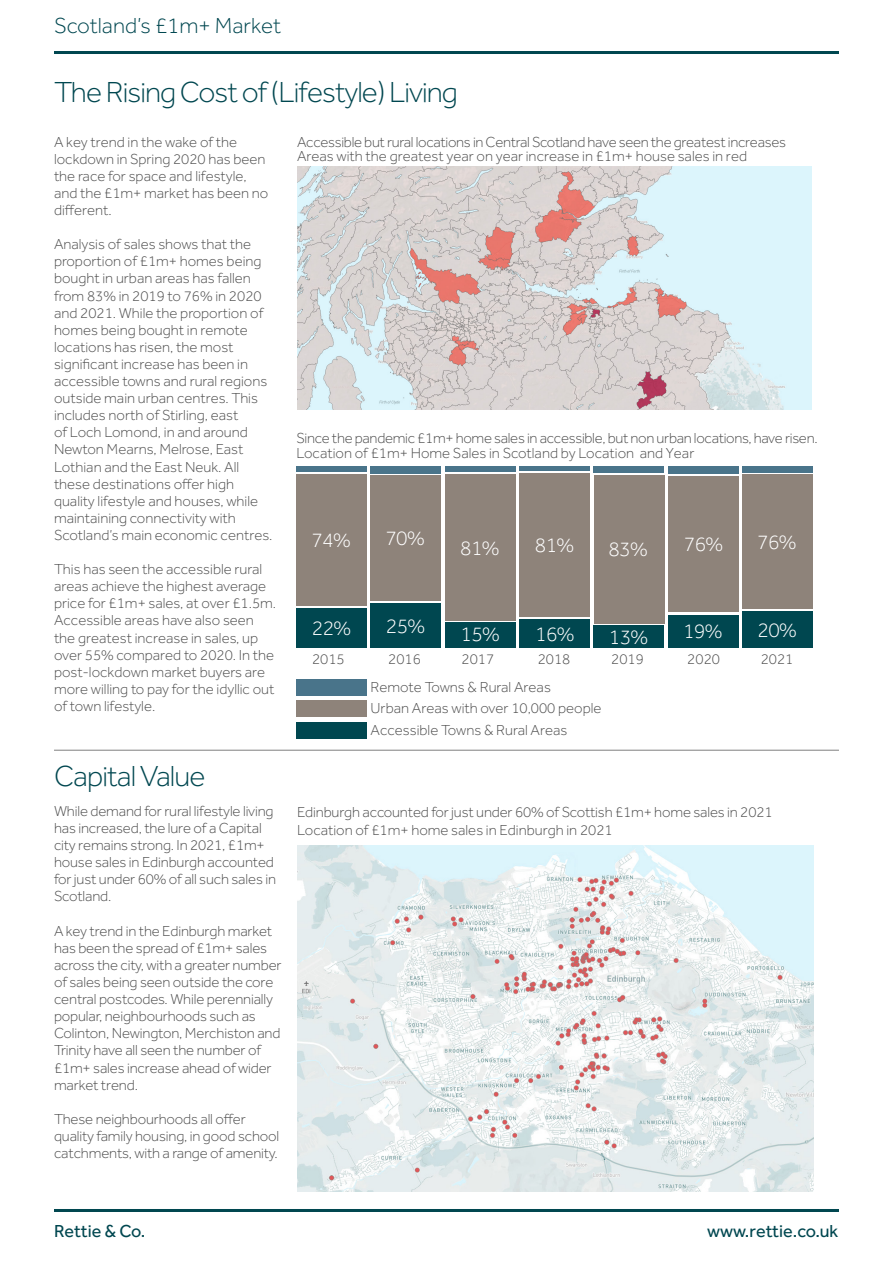
<style>
.page{position:relative;width:893px;height:1263px;background:#fff}
.page>*{position:absolute;margin:0;border:0;box-sizing:border-box;transform-origin:0 0}
.t1{font:300 30px "Effra";letter-spacing:-.03em;color:#004750}
.t2{font:300 22.5px "Effra";color:#004750}
.t3{font:300 21px "Effra";letter-spacing:-.03em;color:#fff}
.t4{font:18px "Effra";color:#004750}
.t5{font:300 15px/17.1px "Effra";color:#4d4d4d}
.t6{font:300 15px "Effra";letter-spacing:-.02em;color:#4d4d4d}
</style>
<div class="page">
<hr style="left:54px;top:51px;width:785px;height:3px;background:#004750">
<hr style="left:54px;top:1209px;width:785px;height:3px;background:#004750">
<img style="left:297px;top:845px;width:517px;height:346px">
<div style="left:296px;top:609px;width:71px;height:39px;background:#004750"></div>
<div style="left:370px;top:603px;width:71px;height:45px;background:#004750"></div>
<div style="left:445px;top:623px;width:70px;height:25px;background:#004750"></div>
<div style="left:519px;top:619px;width:71px;height:29px;background:#004750"></div>
<div style="left:593px;top:625px;width:71px;height:23px;background:#004750"></div>
<div style="left:668px;top:615px;width:70px;height:33px;background:#004750"></div>
<div style="left:742px;top:612px;width:70px;height:36px;background:#004750"></div>
<div style="left:296px;top:475px;width:71px;height:131px;background:#8e837a"></div>
<div style="left:371px;top:475px;width:70px;height:125px;background:#8e837a"></div>
<div style="left:445px;top:475px;width:71px;height:146px;background:#8e837a"></div>
<div style="left:519px;top:473px;width:71px;height:143px;background:#8e837a"></div>
<div style="left:594px;top:475px;width:70px;height:148px;background:#8e837a"></div>
<div style="left:668px;top:476px;width:71px;height:136px;background:#8e837a"></div>
<div style="left:742px;top:475px;width:71px;height:134px;background:#8e837a"></div>
<div style="left:742px;top:466px;width:71px;height:6px;background:#49748a"></div>
<div style="left:668px;top:466px;width:70px;height:7px;background:#49748a"></div>
<div style="left:593px;top:466px;width:71px;height:6px;background:#49748a"></div>
<div style="left:519px;top:466px;width:71px;height:5px;background:#49748a"></div>
<div style="left:445px;top:466px;width:70px;height:6px;background:#49748a"></div>
<div style="left:370px;top:466px;width:71px;height:7px;background:#49748a"></div>
<div style="left:296px;top:466px;width:71px;height:6px;background:#49748a"></div>
<div style="left:296px;top:700px;width:71px;height:17px;background:#8e837a"></div>
<div style="left:296px;top:722px;width:71px;height:17px;background:#004750"></div>
<div style="left:296px;top:679px;width:71px;height:17px;background:#49748a"></div>
<img style="left:297px;top:166px;width:515px;height:243px">
<hr style="left:54px;top:750px;width:785px;height:1px;background:#808080">
<p class="t2" style="left:54px;top:13px;width:229px">Scotland’s £1m+ Market</p>
<p class="t1" style="left:54px;top:75px;width:405px">The Rising Cost of (Lifestyle) Living</p>
<p class="t5" style="left:54px;top:133px;width:216px">A key trend in the wake of the lockdown in Spring 2020 has been the race for space and lifestyle, and the £1m+ market has been no different.</p>
<p class="t5" style="left:54px;top:236px;width:220px">Analysis of sales shows that the proportion of £1m+ homes being bought in urban areas has fallen from 83% in 2019 to 76% in 2020 and 2021. While the proportion of homes being bought in remote locations has risen, the most significant increase has been in accessible towns and rural regions outside main urban centres. This includes north of Stirling, east<br>of Loch Lomond, in and around<br>Newton Mearns, Melrose, East<br>Lothian and the East Neuk. All these destinations offer high quality lifestyle and houses, while maintaining connectivity with<br>Scotland’s main economic centres.</p>
<p class="t5" style="left:54px;top:560px;width:224px">This has seen the accessible rural areas achieve the highest average price for £1m+ sales, at over £1.5m.<br>Accessible areas have also seen the greatest increase in sales, up over 55% compared to 2020. In the post-lockdown market buyers are more willing to pay for the idyllic out of town lifestyle.</p>
<p class="t6" style="left:297px;top:133px;width:490px">Accessible but rural locations in Central Scotland have seen the greatest increases</p>
<p class="t5" style="left:297px;top:147px;width:452px">Areas with the greatest year on year increase in £1m+ house sales in red</p>
<p class="t6" style="left:296px;top:429px;width:523px">Since the pandemic £1m+ home sales in accessible, but non urban locations, have risen.</p>
<p class="t5" style="left:296px;top:444px;width:400px">Location of £1m+ Home Sales in Scotland by Location and Year</p>
<p class="t3" style="left:385px;top:526px;width:41px">70%</p>
<p class="t3" style="left:311px;top:528px;width:41px">74%</p>
<p class="t3" style="left:460px;top:536px;width:41px">81%</p>
<p class="t3" style="left:535px;top:533px;width:41px">81%</p>
<p class="t3" style="left:684px;top:532px;width:41px">76%</p>
<p class="t3" style="left:757px;top:530px;width:41px">76%</p>
<p class="t3" style="left:608px;top:537px;width:41px">83%</p>
<p class="t3" style="left:386px;top:614px;width:41px">25%</p>
<p class="t3" style="left:312px;top:617px;width:41px">22%</p>
<p class="t3" style="left:461px;top:622px;width:41px">15%</p>
<p class="t3" style="left:535px;top:622px;width:41px">16%</p>
<p class="t3" style="left:683px;top:619px;width:41px">19%</p>
<p class="t3" style="left:758px;top:618px;width:41px">20%</p>
<p class="t3" style="left:609px;top:625px;width:41px">13%</p>
<p class="t5" style="left:312px;top:651px;width:34px">2015</p>
<p class="t5" style="left:388px;top:651px;width:34px">2016</p>
<p class="t5" style="left:462px;top:651px;width:34px">2017</p>
<p class="t5" style="left:538px;top:651px;width:34px">2018</p>
<p class="t5" style="left:611px;top:651px;width:34px">2019</p>
<p class="t5" style="left:687px;top:651px;width:34px">2020</p>
<p class="t5" style="left:761px;top:651px;width:34px">2021</p>
<p class="t5" style="left:371px;top:679px;width:182px">Remote Towns &amp; Rural Areas</p>
<p class="t5" style="left:371px;top:700px;width:232px">Urban Areas with over 10,000 people</p>
<p class="t5" style="left:371px;top:722px;width:198px">Accessible Towns &amp; Rural Areas</p>
<p class="t1" style="left:54px;top:759px;width:153px">Capital Value</p>
<p class="t5" style="left:54px;top:802px;width:223px">While demand for rural lifestyle living has increased, the lure of a Capital city remains strong. In 2021, £1m+ house sales in Edinburgh accounted for just under 60% of all such sales in<br>Scotland.</p>
<p class="t5" style="left:54px;top:922px;width:229px">A key trend in the Edinburgh market has been the spread of £1m+ sales across the city, with a greater number of sales being seen outside the core central postcodes. While perennially popular, neighbourhoods such as Colinton, Newington, Merchiston and Trinity have all seen the number of £1m+ sales increase ahead of wider market trend.</p>
<p class="t5" style="left:54px;top:1110px;width:227px">These neighbourhoods all offer quality family housing, in good school catchments, with a range of amenity.</p>
<p class="t5" style="left:297px;top:804px;width:477px">Edinburgh accounted for just under 60% of Scottish £1m+ home sales in 2021</p>
<p class="t5" style="left:297px;top:821px;width:317px">Location of £1m+ home sales in Edinburgh in 2021</p>
<p class="t4" style="left:54px;top:1220px;width:93px">Rettie &amp; Co.</p>
<p class="t4" style="left:707px;top:1220px;width:133px">www.rettie.co.uk</p>
</div>
